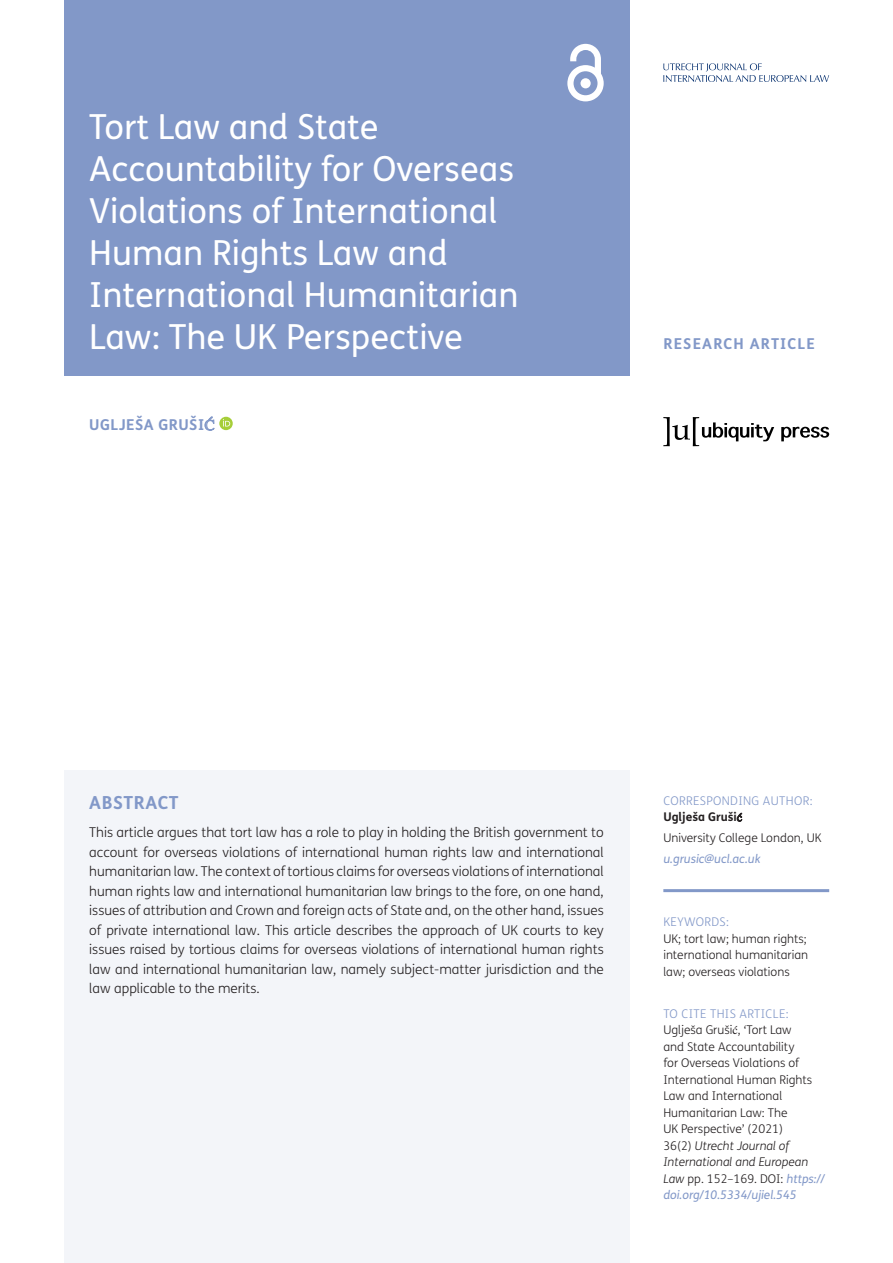
<style>
.page{position:relative;width:893px;height:1263px;background:#fff}
.page>*{position:absolute;margin:0;border:0;box-sizing:border-box;transform-origin:0 0}
.Article_Title{font:34.5px/42px "FS Me";color:#fff}
.Abstract_Heading{font:700 18px "FS Me";letter-spacing:.03em;color:#8298c8}
.Article_Type{font:700 15px "FS Me";letter-spacing:.075em;color:#8298c8}
.Cover_Authors{font:700 15px "FS Me";letter-spacing:.03em;color:#8298c8}
.Abstract_Copy{font:300 13.5px/19.5px "FS Me";color:#231f20;text-align:justify}
.Meta{font:300 12px/16.5px "FS Me";color:#231f20;text-align:justify}
.Meta_Titles{font:300 12px "FS Me";letter-spacing:.03em;color:#8298c8}
.Meta-2{font:italic 12px "FS Me";color:#8298c8}
.Meta-3{font:700 12px "FS Me";color:#231f20}
.Meta_Titles_-_Rule_A{font:300 12px "FS Me";letter-spacing:.03em;color:#8298c8}
.s1{font-family:"STIX";font-weight:400}
.s2{font-style:italic}
.s3{font-weight:400;font-style:italic;color:#8298c8}
</style>
<div class="page">
<div style="left:64px;top:0;width:565px;height:376px;background:#8298c8"></div>
<svg style="left:567px;top:44px;width:37px;height:57px"></svg>
<svg style="left:781px;top:427px;width:48px;height:14px"></svg>
<svg style="left:663px;top:417px;width:111px;height:29px"></svg>
<svg style="left:663px;top:63px;width:166px;height:19px"></svg>
<div style="left:64px;top:770px;width:565px;height:493px;background:#f3f5f9"></div>
<hr style="left:663px;top:889px;width:166px;height:3px;background:#8298c8">
<svg style="left:737px;top:813px;width:5px;height:9px"></svg>
<svg style="left:205px;top:416px;width:10px;height:15px"></svg>
<svg style="left:219px;top:417px;width:14px;height:13px"></svg>
<svg style="left:223px;top:419px;width:7px;height:7px"></svg>
<p class="Article_Title" style="left:89px;top:106px;width:431px">Tort Law and State<br>Accountability for Overseas<br>Violations of International<br>Human Rights Law and<br>International Humanitarian<br>Law: The UK Perspective</p>
<p class="Cover_Authors" style="left:89px;top:415px;width:127px">UGLJEŠA GRUŠI<span class="s1">Ć</span></p>
<p class="Article_Type" style="left:663px;top:334px;width:153px">RESEARCH ARTICLE</p>
<p class="Abstract_Heading" style="left:89px;top:791px;width:91px">ABSTRACT</p>
<p class="Abstract_Copy" style="left:89px;top:823px;width:516px">This article argues that tort law has a role to play in holding the British government to account for overseas violations of international human rights law and international humanitarian law. The context of tortious claims for overseas violations of international human rights law and international humanitarian law brings to the fore, on one hand, issues of attribution and Crown and foreign acts of State and, on the other hand, issues of private international law. This article describes the approach of UK courts to key issues raised by tortious claims for overseas violations of international human rights law and international humanitarian law, namely subject-matter jurisdiction and the law applicable to the merits.</p>
<p class="Meta_Titles" style="left:663px;top:794px;width:151px">CORRESPONDING AUTHOR:</p>
<p class="Meta-3" style="left:663px;top:810px;width:80px">Uglješa Gruši<span class="s1">ć</span></p>
<p class="Meta" style="left:663px;top:830px;width:160px">University College London, UK</p>
<p class="Meta-2" style="left:663px;top:852px;width:99px">u.grusic@ucl.ac.uk</p>
<p class="Meta_Titles_-_Rule_A" style="left:663px;top:915px;width:67px">KEYWORDS:</p>
<p class="Meta" style="left:663px;top:930px;width:146px">UK; tort law; human rights; international humanitarian law; overseas violations</p>
<p class="Meta_Titles" style="left:663px;top:1007px;width:127px">TO CITE THIS ARTICLE:</p>
<p class="Meta" style="left:663px;top:1022px;width:163px;text-align:left">Uglješa Gruši<span class="s1">ć</span>, ‘Tort Law<br>and State Accountability<br>for Overseas Violations of<br>International Human Rights<br>Law and International<br>Humanitarian Law: The<br>UK Perspective’ (2021)<br>36(2) <span class="s2">Utrecht Journal of<br>International and European<br>Law</span> pp. 152–169. DOI: <span class="s3">https:// doi.org/10.5334/ujiel.545</span></p>
</div>
